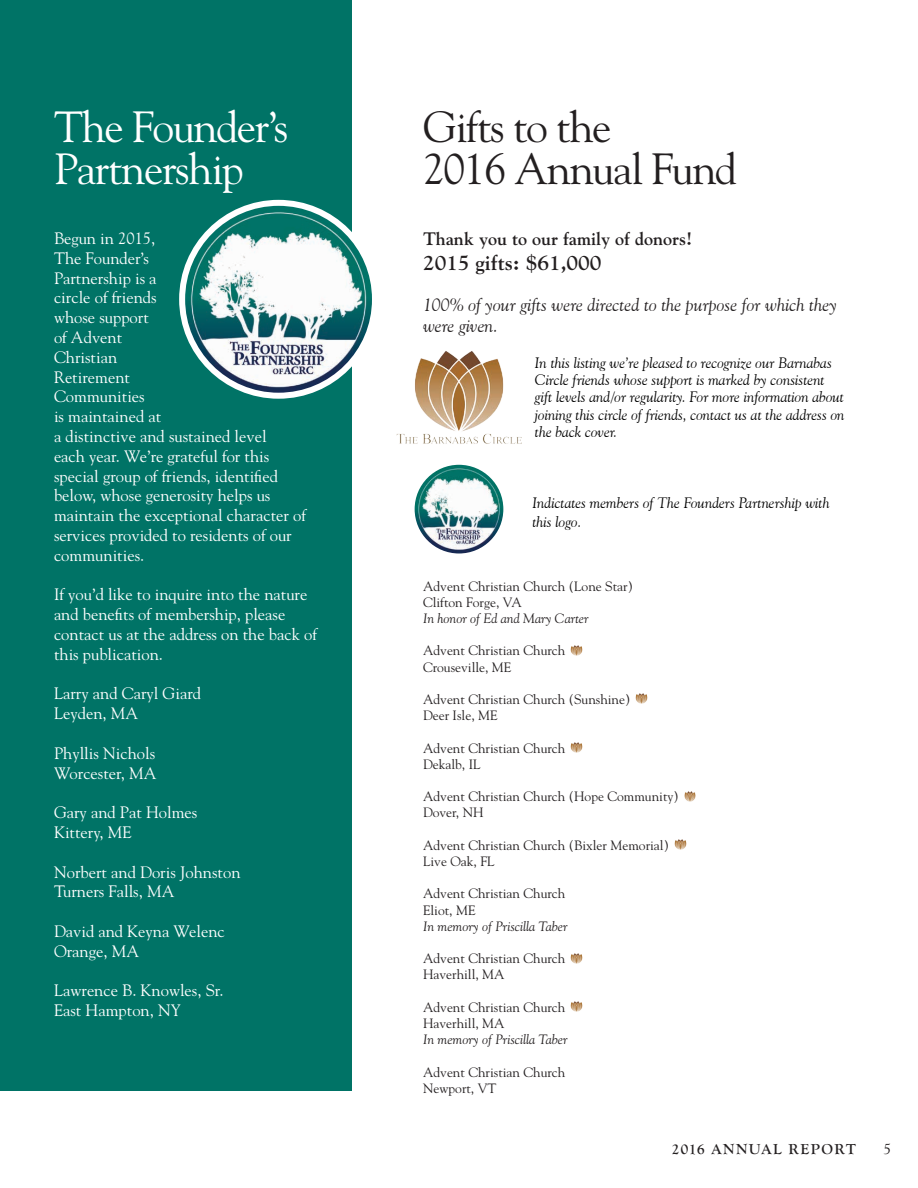
<style>
.page{position:relative;width:918px;height:1188px;background:#fff}
.page>*{position:absolute;margin:0;border:0;box-sizing:border-box;transform-origin:0 0}
.t1{font:43.5px "Goudy";letter-spacing:-.03em;color:#231f20}
.t2{font:43.5px/42px "Goudy";letter-spacing:-.03em;color:#fff}
.t3{font:700 21px "Goudy";color:#231f20}
.t4{font:italic 18px/20.7px "Goudy Old Style BT";color:#231f20}
.t5{font:700 18px "Goudy";color:#231f20}
.t6{font:16.5px/19.8px "Goudy";color:#fff}
.No_Spacing{font:italic 15px/17.2px "Goudy Old Style BT";color:#000}
.t7{font:700 15px "Goudy Old Style T";letter-spacing:.1em;color:#231f20}
.t8{font:15px "Goudy Old Style T";color:#231f20}
.t9{font:13.5px "Goudy";color:#231f20}
.t10{font:italic 13.5px "Goudy";color:#231f20}
</style>
<div class="page">
<img style="left:570px;top:645px;width:13px;height:10px">
<img style="left:635px;top:694px;width:13px;height:10px">
<img style="left:570px;top:742px;width:13px;height:11px">
<img style="left:684px;top:791px;width:12px;height:10px">
<img style="left:674px;top:840px;width:13px;height:10px">
<img style="left:570px;top:953px;width:13px;height:10px">
<img style="left:570px;top:1002px;width:13px;height:10px">
<div style="left:0;top:0;width:352px;height:1091px;background:#007366"></div>
<img style="left:182px;top:203px;width:193px;height:193px;border-radius:96px">
<div style="left:179px;top:200px;width:199px;height:199px;border:6px solid #fff;border-radius:50%"></div>
<img style="left:397px;top:351px;width:124px;height:93px">
<img style="left:415px;top:465px;width:88px;height:89px;border-radius:44px">
<p class="t2" style="left:54px;top:104px;width:236px">The Founder’s<br>Partnership</p>
<p class="t6" style="left:54px;top:228px;width:104px">Begun in 2015,<br>The Founder’s<br>Partnership is a circle of friends whose support of Advent<br>Christian<br>Retirement<br>Communities</p>
<p class="t6" style="left:54px;top:406px;width:109px">is maintained at</p>
<p class="t6" style="left:54px;top:426px;width:254px">a distinctive and sustained level<br>each year. We’re grateful for this special group of friends, identified below, whose generosity helps us maintain the exceptional character of services provided to residents of our communities.</p>
<p class="t6" style="left:54px;top:584px;width:264px">If you’d like to inquire into the nature and benefits of membership, please contact us at the address on the back of this publication.</p>
<p class="t6" style="left:54px;top:683px;width:149px">Larry and Caryl Giard</p>
<p class="t6" style="left:54px;top:703px;width:86px">Leyden, MA</p>
<p class="t6" style="left:54px;top:743px;width:103px">Phyllis Nichols</p>
<p class="t6" style="left:54px;top:762px;width:104px">Worcester, MA</p>
<p class="t6" style="left:54px;top:802px;width:145px">Gary and Pat Holmes</p>
<p class="t6" style="left:54px;top:822px;width:79px">Kittery, ME</p>
<p class="t6" style="left:54px;top:861px;width:188px">Norbert and Doris Johnston</p>
<p class="t6" style="left:54px;top:881px;width:122px">Turners Falls, MA</p>
<p class="t6" style="left:54px;top:921px;width:172px">David and Keyna Welenc</p>
<p class="t6" style="left:54px;top:941px;width:87px">Orange, MA</p>
<p class="t6" style="left:54px;top:980px;width:171px">Lawrence B. Knowles, Sr.</p>
<p class="t6" style="left:54px;top:1000px;width:128px">East Hampton, NY</p>
<p class="t1" style="left:423px;top:100px;width:190px">Gifts to the</p>
<p class="t1" style="left:423px;top:142px;width:315px">2016 Annual Fund</p>
<p class="t5" style="left:423px;top:228px;width:271px">Thank you to our family of donors!</p>
<p class="t3" style="left:423px;top:249px;width:180px">2015 gifts: $61,000</p>
<p class="t4" style="left:423px;top:294px;width:415px">100% of your gifts were directed to the purpose for which they were given.</p>
<p class="No_Spacing" style="left:535px;top:354px;width:311px">In this listing we’re pleased to recognize our Barnabas Circle friends whose support is marked by consistent gift levels and/or regularity. For more information about joining this circle of friends, contact us at the address on the back cover.</p>
<p class="No_Spacing" style="left:533px;top:493px;width:299px;line-height:18.9px">Indictates members of The Founders Partnership with this logo.</p>
<p class="t9" style="left:423px;top:578px;width:211px">Advent Christian Church (Lone Star)</p>
<p class="t9" style="left:423px;top:594px;width:100px">Clifton Forge, VA</p>
<p class="t10" style="left:423px;top:610px;width:167px">In honor of Ed and Mary Carter</p>
<p class="t9" style="left:423px;top:642px;width:144px">Advent Christian Church</p>
<p class="t9" style="left:423px;top:659px;width:90px">Crouseville, ME</p>
<p class="t9" style="left:423px;top:691px;width:209px">Advent Christian Church (Sunshine)</p>
<p class="t9" style="left:423px;top:707px;width:76px">Deer Isle, ME</p>
<p class="t9" style="left:423px;top:740px;width:144px">Advent Christian Church</p>
<p class="t9" style="left:423px;top:756px;width:59px">Dekalb, IL</p>
<p class="t9" style="left:423px;top:788px;width:257px">Advent Christian Church (Hope Community)</p>
<p class="t9" style="left:423px;top:804px;width:62px">Dover, NH</p>
<p class="t9" style="left:423px;top:837px;width:247px">Advent Christian Church (Bixler Memorial)</p>
<p class="t9" style="left:423px;top:853px;width:73px">Live Oak, FL</p>
<p class="t9" style="left:423px;top:885px;width:144px">Advent Christian Church</p>
<p class="t9" style="left:423px;top:902px;width:54px">Eliot, ME</p>
<p class="t10" style="left:423px;top:918px;width:146px">In memory of Priscilla Taber</p>
<p class="t9" style="left:423px;top:950px;width:144px">Advent Christian Church</p>
<p class="t9" style="left:423px;top:966px;width:83px">Haverhill, MA</p>
<p class="t9" style="left:423px;top:999px;width:144px">Advent Christian Church</p>
<p class="t9" style="left:423px;top:1015px;width:83px">Haverhill, MA</p>
<p class="t10" style="left:423px;top:1031px;width:146px">In memory of Priscilla Taber</p>
<p class="t9" style="left:423px;top:1064px;width:144px">Advent Christian Church</p>
<p class="t9" style="left:423px;top:1080px;width:75px">Newport, VT</p>
<p class="t7" style="left:672px;top:1141px;width:186px">2016 ANNUAL REPORT</p>
<p class="t8" style="left:884px;top:1141px;width:9px">5</p>
</div>
